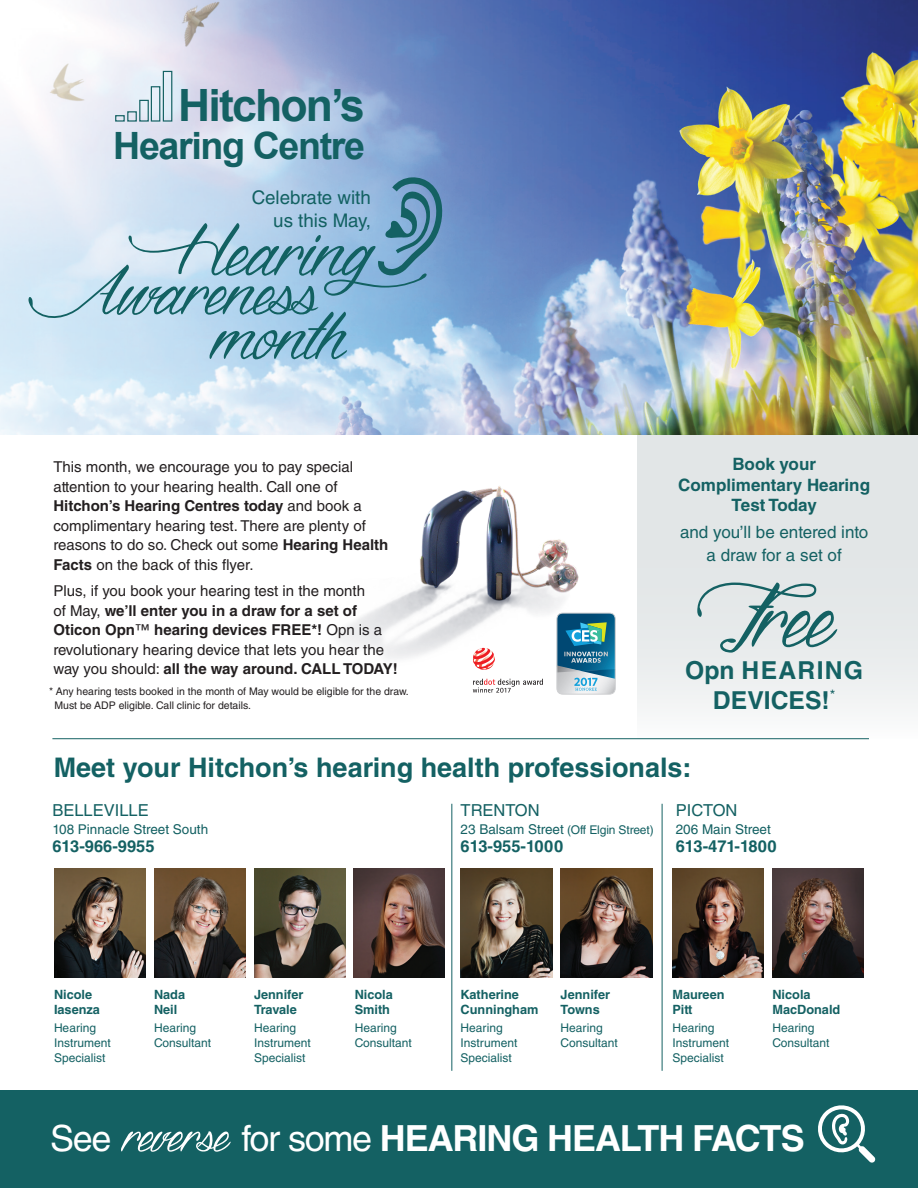
<style>
.page{position:relative;width:918px;height:1188px;background:#fff}
.page>*{position:absolute;margin:0;border:0;box-sizing:border-box;transform-origin:0 0}
.t1{font:195px "Dragonis Coming";color:#146163}
.t2{font:159.9px "Dragonis Coming";color:#126162}
.t3{font:151.65px "Dragonis Coming";color:#126162}
.t4{font:107.55px "Dragonis Coming";color:#fff}
.t5{font:700 44.55px "Arial";letter-spacing:-.04em;color:#146163}
.t6{font:700 37.65px "Arial";letter-spacing:-.035em;color:#146163}
.t7{font:700 36px "Helvetica LT Std";letter-spacing:-.03em;color:#fff}
.t8{font:36px "Helvetica LT Std";color:#fff}
.t9{font:700 27px "Helvetica LT Std";color:#146163}
.t10{font:700 24.75px/29.7px "Helvetica LT Std";color:#146163;text-align:center}
.t11{font:18.75px/22.5px "Helvetica LT Std";color:#126162;text-align:right}
.t12{font:700 16.95px/20.4px "Helvetica LT Std";color:#146163;text-align:center}
.t13{font:16.95px/22.2px "Helvetica LT Std";color:#146163;text-align:center}
.t14{font:700 16.5px "Helvetica LT Std";color:#146163}
.t15{font:16.5px "Helvetica LT Std";color:#146163}
.t16{font:15px/19.5px "Helvetica LT Std";color:#231f20}
.t17{font:13.5px "Helvetica LT Std";color:#146163}
.t18{font:700 12.75px/15px "Helvetica LT Std";color:#146163}
.t19{font:12px/15px "Helvetica LT Std";color:#146163}
.t20{font:10.5px/13.5px "Helvetica LT Std";color:#231f20}
.s1{font-weight:700}
.s2{font-size:13.5px}
.s3{font-weight:400}
</style>
<div class="page">
<div style="left:637px;top:403px;width:281px;height:336px;background:linear-gradient(to bottom,#dadfe1,#f2f4f4)"></div>
<img style="left:0;top:0;width:918px;height:434px">
<div style="left:0;top:1091px;width:918px;height:97px;background:#146163"></div>
<svg style="left:818px;top:1105px;width:58px;height:58px"></svg>
<svg style="left:377px;top:177px;width:67px;height:100px;background:#6496b6"></svg>
<img style="left:154px;top:869px;width:92px;height:109px">
<img style="left:561px;top:869px;width:91px;height:109px">
<img style="left:772px;top:869px;width:92px;height:109px">
<img style="left:353px;top:869px;width:92px;height:109px">
<img style="left:254px;top:869px;width:91px;height:109px">
<img style="left:54px;top:869px;width:92px;height:109px">
<img style="left:461px;top:869px;width:91px;height:109px">
<img style="left:672px;top:869px;width:92px;height:109px">
<svg style="left:557px;top:613px;width:58px;height:81px;background:#82aec0"></svg>
<hr style="left:52px;top:738px;width:817px;height:1px;background:#146163">
<hr style="left:451px;top:804px;width:1px;height:267px;background:#146163">
<hr style="left:662px;top:804px;width:1px;height:267px;background:#146163">
<img style="left:338px;top:486px;width:266px;height:183px">
<div style="left:469px;top:644px;width:78px;height:53px;background:#fff"></div>
<svg style="left:473px;top:679px;width:70px;height:14px"></svg>
<svg style="left:473px;top:648px;width:22px;height:22px"></svg>
<div style="left:163px;top:71px;width:9px;height:51px;border:1px solid #146163"></div>
<div style="left:151px;top:86px;width:9px;height:36px;border:1px solid #146163"></div>
<div style="left:139px;top:100px;width:10px;height:22px;border:1px solid #146163"></div>
<div style="left:127px;top:111px;width:10px;height:11px;border:1px solid #146163"></div>
<div style="left:115px;top:115px;width:10px;height:7px;border:1px solid #146163"></div>
<h3 class="t5" style="left:178px;top:74px;width:189px">Hitchon’s</h3>
<h3 class="t6" style="left:113px;top:119px;width:253px">Hearing Centre</h3>
<p class="t11" style="left:252px;top:186px;width:121px">Celebrate with us this May,</p>
<h2 class="t2" style="left:144px;top:127px;width:227px">Hearing</h2>
<h3 class="t3" style="left:41px;top:173px;width:306px">Awarenessmonth</h3>
<p class="t16" style="left:53px;top:457px;width:337px">This month, we encourage you to pay special attention to your hearing health. Call one of <span class="s1">Hitchon’s Hearing Centres today</span> and book a complimentary hearing test. There are plenty of reasons to do so. Check out some <span class="s1">Hearing Health Facts</span> on the back of this flyer.</p>
<p class="t16" style="left:53px;top:581px;width:346px">Plus, if you book your hearing test in the month<br>of May, <span class="s1">we’ll enter you in a draw for a set of Oticon Opn</span>™ <span class="s1">hearing devices FREE*!</span> Opn is a revolutionary hearing device that lets you hear the way you should: <span class="s1">all the way around. CALL TODAY!</span></p>
<p class="t20" style="left:54px;top:685px;width:356px;text-indent:-5px">* Any hearing tests booked in the month of May would be eligible for the draw.<br>Must be ADP eligible. Call clinic for details.</p>
<p class="t12" style="left:678px;top:454px;width:193px">Book your<br>Complimentary Hearing<br>Test Today</p>
<p class="t13" style="left:680px;top:521px;width:190px">and you’ll be entered into a draw for a set of</p>
<h1 class="t1" style="left:705px;top:465px;width:130px">Free</h1>
<h3 class="t10" style="left:685px;top:655px;width:179px">Opn HEARING<br>DEVICES!<sup>*</sup></h3>
<h3 class="t9" style="left:54px;top:751px;width:639px">Meet your Hitchon’s hearing health professionals:</h3>
<p class="t15" style="left:52px;top:800px;width:98px">BELLEVILLE</p>
<p class="t17" style="left:52px;top:821px;width:157px">108 Pinnacle Street South</p>
<p class="t14" style="left:52px;top:836px;width:104px">613-966-9955</p>
<p class="t15" style="left:461px;top:800px;width:81px">TRENTON</p>
<p class="t19" style="left:461px;top:822px;width:195px"><span class="s2">23 Balsam Street</span> (Off Elgin Street)</p>
<p class="t14" style="left:461px;top:836px;width:104px">613-955-1000</p>
<p class="t15" style="left:676px;top:800px;width:63px">PICTON</p>
<p class="t17" style="left:676px;top:821px;width:97px">206 Main Street</p>
<p class="t14" style="left:676px;top:836px;width:102px">613-471-1800</p>
<p class="t18" style="left:54px;top:987px;width:48px">Nicole<br>Iasenza</p>
<p class="t19" style="left:54px;top:1020px;width:58px">Hearing<br>Instrument<br>Specialist</p>
<p class="t18" style="left:154px;top:987px;width:33px">Nada<br>Neil</p>
<p class="t19" style="left:154px;top:1020px;width:59px">Hearing<br>Consultant</p>
<p class="t18" style="left:254px;top:987px;width:51px">Jennifer<br>Travale</p>
<p class="t19" style="left:254px;top:1020px;width:58px">Hearing<br>Instrument<br>Specialist</p>
<p class="t18" style="left:355px;top:987px;width:40px">Nicola<br>Smith</p>
<p class="t19" style="left:355px;top:1020px;width:59px">Hearing<br>Consultant</p>
<p class="t18" style="left:461px;top:987px;width:79px">Katherine<br>Cunningham</p>
<p class="t19" style="left:461px;top:1020px;width:58px">Hearing<br>Instrument<br>Specialist</p>
<p class="t18" style="left:561px;top:987px;width:51px">Jennifer<br>Towns</p>
<p class="t19" style="left:561px;top:1020px;width:59px">Hearing<br>Consultant</p>
<p class="t18" style="left:672px;top:987px;width:54px">Maureen<br>Pitt</p>
<p class="t19" style="left:672px;top:1020px;width:58px">Hearing<br>Instrument<br>Specialist</p>
<p class="t18" style="left:772px;top:987px;width:70px">Nicola<br>MacDonald</p>
<p class="t19" style="left:772px;top:1020px;width:59px">Hearing<br>Consultant</p>
<h3 class="t8" style="left:50px;top:1118px;width:63px">See</h3>
<h3 class="t7" style="left:241px;top:1117px;width:565px"><span class="s3">for some</span> HEARING HEALTH FACTS</h3>
<h3 class="t4" style="left:123px;top:1051px;width:107px">reverse</h3>
</div>
